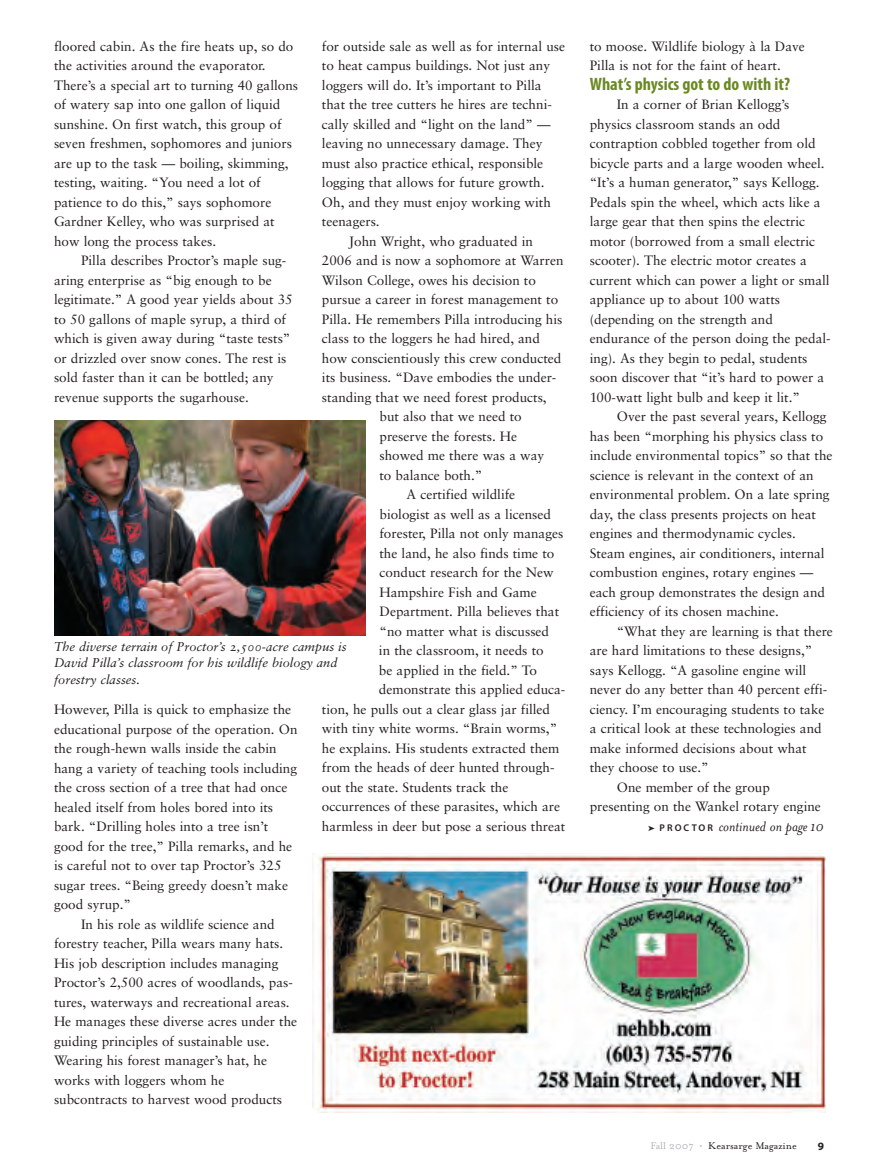
<style>
.page{position:relative;width:878px;height:1175px;background:#fff}
.page>*{position:absolute;margin:0;border:0;box-sizing:border-box;transform-origin:0 0}
.t1{font:700 condensed 18px "Myriad Pro";color:#6a8922}
.t2{font:italic 15.75px "Mrs Eaves";color:#231f20}
.t3{font:13.5px/19.5px "Sabon";color:#231f20}
.t4{font:12.75px/16.5px "Sabon Italic Os F";color:#231f20}
.t5{font:11.25px "Mrs Eaves Roman";color:#231f20}
.t6{font:700 11.25px "Myriad Pro";color:#231f20}
.s1{font-family:"Myriad Pro";font-weight:600;font-style:normal;font-size:9.75px}
.s2{color:#b2b3b7}
</style>
<div class="page">
<div style="left:313px;top:853px;width:520px;height:261px;background:linear-gradient(to bottom,#fefdfd,#fdfbfc)"></div>
<img style="left:313px;top:853px;width:512px;height:259px">
<img style="left:54px;top:420px;width:312px;height:216px">
<p class="t3" style="left:589px;top:37px;width:217px">to moose. Wildlife biology à la Dave<br>Pilla is not for the faint of heart.</p>
<h1 class="t1" style="left:589px;top:77px;width:202px">What’s physics got to do with it?</h1>
<p class="t3" style="left:589px;top:96px;width:242px;text-indent:27px">In a corner of Brian Kellogg’s physics classroom stands an odd contraption cobbled together from old bicycle parts and a large wooden wheel. “It’s a human generator,” says Kellogg.<br>Pedals spin the wheel, which acts like a large gear that then spins the electric motor (borrowed from a small electric scooter). The electric motor creates a current which can power a light or small appliance up to about 100 watts (depending on the strength and endurance of the person doing the pedal&shy;ing). As they begin to pedal, students soon discover that “it’s hard to power a 100-watt light bulb and keep it lit.”</p>
<p class="t3" style="left:589px;top:408px;width:244px;text-indent:27px">Over the past several years, Kellogg has been “morphing his physics class to include environmental topics” so that the science is relevant in the context of an environmental problem. On a late spring day, the class presents projects on heat engines and thermodynamic cycles.<br>Steam engines, air conditioners, internal combustion engines, rotary engines — each group demonstrates the design and efficiency of its chosen machine.</p>
<p class="t3" style="left:616px;top:622px;width:217px">“What they are learning is that there</p>
<p class="t3" style="left:589px;top:642px;width:224px">are hard limitations to these designs,”</p>
<p class="t3" style="left:589px;top:661px;width:218px">says Kellogg. “A gasoline engine will</p>
<p class="t3" style="left:589px;top:681px;width:239px">never do any better than 40 percent effi-</p>
<p class="t3" style="left:589px;top:700px;width:236px">ciency. I’m encouraging students to take</p>
<p class="t3" style="left:589px;top:720px;width:233px">a critical look at these technologies and</p>
<p class="t3" style="left:589px;top:739px;width:218px">make informed decisions about what</p>
<p class="t3" style="left:589px;top:759px;width:120px">they choose to use.”</p>
<p class="t3" style="left:616px;top:778px;width:154px">One member of the group</p>
<p class="t3" style="left:589px;top:798px;width:233px">presenting on the Wankel rotary engine</p>
<p class="t3" style="left:322px;top:37px;width:245px">for outside sale as well as for internal use</p>
<p class="t3" style="left:322px;top:57px;width:230px">to heat campus buildings. Not just any</p>
<p class="t3" style="left:322px;top:76px;width:221px">loggers will do. It’s important to Pilla</p>
<p class="t3" style="left:322px;top:96px;width:231px">that the tree cutters he hires are techni-</p>
<p class="t3" style="left:322px;top:115px;width:230px">cally skilled and “light on the land” —</p>
<p class="t3" style="left:322px;top:135px;width:222px">leaving no unnecessary damage. They</p>
<p class="t3" style="left:322px;top:154px;width:223px">must also practice ethical, responsible</p>
<p class="t3" style="left:322px;top:174px;width:224px">logging that allows for future growth.</p>
<p class="t3" style="left:322px;top:193px;width:230px">Oh, and they must enjoy working with</p>
<p class="t3" style="left:322px;top:213px;width:59px">teenagers.</p>
<p class="t3" style="left:349px;top:232px;width:185px">John Wright, who graduated in</p>
<p class="t3" style="left:322px;top:252px;width:243px">2006 and is now a sophomore at Warren</p>
<p class="t3" style="left:322px;top:271px;width:215px">Wilson College, owes his decision to</p>
<p class="t3" style="left:322px;top:291px;width:238px">pursue a career in forest management to</p>
<p class="t3" style="left:322px;top:310px;width:242px">Pilla. He remembers Pilla introducing his</p>
<p class="t3" style="left:322px;top:330px;width:219px">class to the loggers he had hired, and</p>
<p class="t3" style="left:322px;top:349px;width:241px">how conscientiously this crew conducted</p>
<p class="t3" style="left:322px;top:369px;width:236px">its business. “Dave embodies the under-</p>
<p class="t3" style="left:322px;top:388px;width:226px">standing that we need forest products,</p>
<p class="t3" style="left:379px;top:408px;width:144px">but also that we need to</p>
<p class="t3" style="left:379px;top:427px;width:139px">preserve the forests. He</p>
<p class="t3" style="left:379px;top:447px;width:166px">showed me there was a way</p>
<p class="t3" style="left:379px;top:466px;width:104px">to balance both.”</p>
<p class="t3" style="left:406px;top:486px;width:110px">A certified wildlife</p>
<p class="t3" style="left:379px;top:505px;width:173px">biologist as well as a licensed</p>
<p class="t3" style="left:379px;top:525px;width:185px">forester, Pilla not only manages</p>
<p class="t3" style="left:379px;top:544px;width:176px">the land, he also finds time to</p>
<p class="t3" style="left:379px;top:564px;width:176px">conduct research for the New</p>
<p class="t3" style="left:379px;top:583px;width:159px">Hampshire Fish and Game</p>
<p class="t3" style="left:379px;top:603px;width:181px">Department. Pilla believes that</p>
<p class="t3" style="left:379px;top:622px;width:171px">“no matter what is discussed</p>
<p class="t3" style="left:379px;top:642px;width:166px">in the classroom, it needs to</p>
<p class="t3" style="left:379px;top:661px;width:160px">be applied in the field.” To</p>
<p class="t3" style="left:379px;top:681px;width:188px">demonstrate this applied educa-</p>
<p class="t3" style="left:322px;top:700px;width:230px">tion, he pulls out a clear glass jar filled</p>
<p class="t3" style="left:322px;top:720px;width:237px">with tiny white worms. “Brain worms,”</p>
<p class="t3" style="left:322px;top:739px;width:239px">he explains. His students extracted them</p>
<p class="t3" style="left:322px;top:759px;width:234px">from the heads of deer hunted through-</p>
<p class="t3" style="left:322px;top:778px;width:188px">out the state. Students track the</p>
<p class="t3" style="left:322px;top:797px;width:240px">occurrences of these parasites, which are</p>
<p class="t3" style="left:322px;top:817px;width:245px">harmless in deer but pose a serious threat</p>
<p class="t2" style="left:648px;top:816px;width:177px">➤ <span class="s1">P R O C T O R</span> continued on page 10</p>
<p class="t3" style="left:54px;top:37px;width:245px">floored cabin. As the fire heats up, so do the activities around the evaporator.<br>There’s a special art to turning 40 gallons of watery sap into one gallon of liquid sunshine. On first watch, this group of seven freshmen, sophomores and juniors are up to the task — boiling, skimming, testing, waiting. “You need a lot of patience to do this,” says sophomore Gardner Kelley, who was surprised at how long the process takes.</p>
<p class="t3" style="left:54px;top:252px;width:240px;text-indent:27px">Pilla describes Proctor’s maple sug&shy;aring enterprise as “big enough to be legitimate.” A good year yields about 35 to 50 gallons of maple syrup, a third of which is given away during “taste tests” or drizzled over snow cones. The rest is sold faster than it can be bottled; any revenue supports the sugarhouse.</p>
<p class="t4" style="left:54px;top:639px;width:294px">The diverse terrain of Proctor’s 2,500-acre campus is<br>David Pilla’s classroom for his wildlife biology and forestry classes.</p>
<p class="t3" style="left:54px;top:700px;width:239px">However, Pilla is quick to emphasize the</p>
<p class="t3" style="left:54px;top:720px;width:245px">educational purpose of the operation. On</p>
<p class="t3" style="left:54px;top:739px;width:224px">the rough-hewn walls inside the cabin</p>
<p class="t3" style="left:54px;top:759px;width:245px">hang a variety of teaching tools including</p>
<p class="t3" style="left:54px;top:778px;width:235px">the cross section of a tree that had once</p>
<p class="t3" style="left:54px;top:798px;width:221px">healed itself from holes bored into its</p>
<p class="t3" style="left:54px;top:817px;width:216px">bark. “Drilling holes into a tree isn’t</p>
<p class="t3" style="left:54px;top:837px;width:240px">good for the tree,” Pilla remarks, and he</p>
<p class="t3" style="left:54px;top:856px;width:229px">is careful not to over tap Proctor’s 325</p>
<p class="t3" style="left:54px;top:876px;width:235px">sugar trees. “Being greedy doesn’t make</p>
<p class="t3" style="left:54px;top:895px;width:78px">good syrup.”</p>
<p class="t3" style="left:81px;top:915px;width:195px">In his role as wildlife science and</p>
<p class="t3" style="left:54px;top:934px;width:231px">forestry teacher, Pilla wears many hats.</p>
<p class="t3" style="left:54px;top:954px;width:226px">His job description includes managing</p>
<p class="t3" style="left:54px;top:973px;width:240px">Proctor’s 2,500 acres of woodlands, pas-</p>
<p class="t3" style="left:54px;top:993px;width:237px">tures, waterways and recreational areas.</p>
<p class="t3" style="left:54px;top:1012px;width:245px">He manages these diverse acres under the</p>
<p class="t3" style="left:54px;top:1032px;width:217px">guiding principles of sustainable use.</p>
<p class="t3" style="left:54px;top:1051px;width:214px">Wearing his forest manager’s hat, he</p>
<p class="t3" style="left:54px;top:1071px;width:172px">works with loggers whom he</p>
<p class="t3" style="left:54px;top:1090px;width:230px">subcontracts to harvest wood products</p>
<p class="t5" style="left:650px;top:1139px;width:148px"><span class="s2">Fall 2007 •</span> Kearsarge Magazine</p>
<p class="t6" style="left:817px;top:1142px;width:8px">9</p>
</div>
